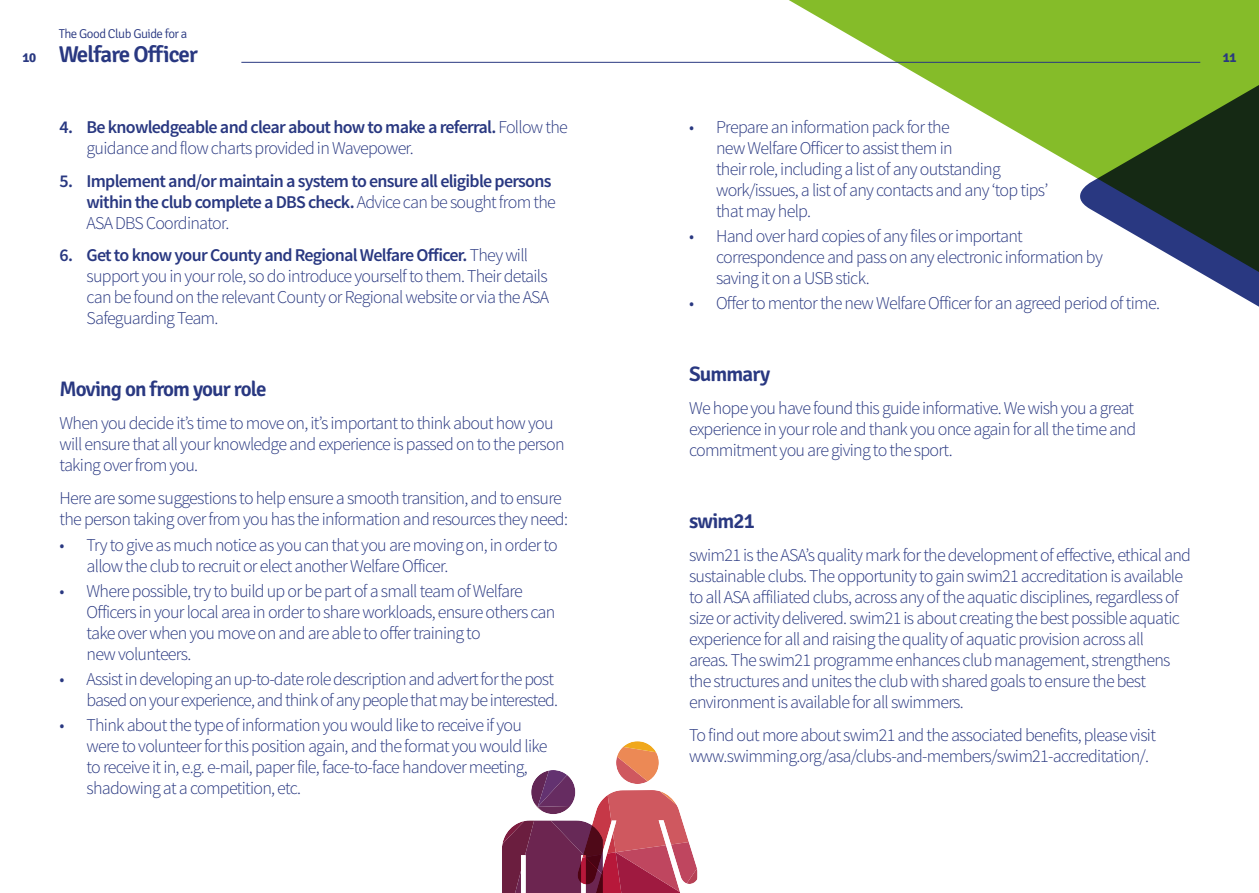
<style>
.page{position:relative;width:1259px;height:893px;background:#fff}
.page>*{position:absolute;margin:0;border:0;box-sizing:border-box;transform-origin:0 0}
.t1{font:600 22.95px "Signika";letter-spacing:-.04em;color:#293881}
.t2{font:600 21px "Signika";letter-spacing:-.04em;color:#293881}
.t3{font:300 18px/21px "Source Sans Pro";letter-spacing:-.04em;color:#293881}
.t4{font:600 18px/21px "Source Sans Pro";letter-spacing:-.04em;color:#293881}
.t5{font:700 13.2px "Signika";color:#293881}
.t6{font:300 12.9px "Signika";letter-spacing:-.04em;color:#293881}
.s1{font-weight:600}
.s2{font-weight:300}
</style>
<div class="page">
<svg style="left:742px;top:0;width:517px;height:168px;fill:#85bc29"></svg>
<svg style="left:1078px;top:74px;width:181px;height:233px"></svg>
<svg style="left:502px;top:741px;width:195px;height:152px"></svg>
<hr style="left:241px;top:62px;width:959px;height:1px;background:#293881">
<p class="t6" style="left:59px;top:26px;width:130px">The Good Club Guide for a</p>
<p class="t1" style="left:59px;top:41px;width:141px">Welfare Officer</p>
<p class="t5" style="left:23px;top:50px;width:15px">10</p>
<p class="t5" style="left:1222px;top:50px;width:15px">11</p>
<p class="t3" style="left:87px;top:116px;width:483px;text-indent:-27px"><span class="s1">4. Be knowledgeable and clear about how to make a referral.</span> Follow the guidance and flow charts provided in Wavepower.</p>
<p class="t4" style="left:87px;top:171px;width:471px;text-indent:-27px">5. Implement and/or maintain a system to ensure all eligible persons within the club complete a DBS check. <span class="s2">Advice can be sought from the<br>ASA DBS Coordinator.</span></p>
<p class="t3" style="left:87px;top:245px;width:464px;text-indent:-27px"><span class="s1">6. Get to know your County and Regional Welfare Officer.</span> They will support you in your role, so do introduce yourself to them. Their details can be found on the relevant County or Regional website or via the ASA Safeguarding Team.</p>
<p class="t2" style="left:60px;top:377px;width:209px">Moving on from your role</p>
<p class="t3" style="left:60px;top:413px;width:506px">When you decide it’s time to move on, it’s important to think about how you will ensure that all your knowledge and experience is passed on to the person taking over from you.</p>
<p class="t3" style="left:60px;top:488px;width:510px">Here are some suggestions to help ensure a smooth transition, and to ensure the person taking over from you has the information and resources they need:</p>
<p class="t3" style="left:87px;top:534px;width:473px;text-indent:-27px">• Try to give as much notice as you can that you are moving on, in order to allow the club to recruit or elect another Welfare Officer.</p>
<p class="t3" style="left:87px;top:580px;width:470px;text-indent:-27px">• Where possible, try to build up or be part of a small team of Welfare Officers in your local area in order to share workloads, ensure others can take over when you move on and are able to offer training to<br>new volunteers.</p>
<p class="t3" style="left:60px;top:669px;width:500px;text-align:right">• Assist in developing an up-to-date role description and advert for the post based on your experience, and think of any people that may be interested.</p>
<p class="t3" style="left:87px;top:715px;width:462px;text-indent:-27px">• Think about the type of information you would like to receive if you were to volunteer for this position again, and the format you would like to receive it in, e.g. e-mail, paper file, face-to-face handover meeting, shadowing at a competition, etc.</p>
<p class="t3" style="left:716px;top:116px;width:334px;text-indent:-27px">• Prepare an information pack for the<br>new Welfare Officer to assist them in<br>their role, including a list of any outstanding work/issues, a list of any contacts and any ‘top tips’ that may help.</p>
<p class="t3" style="left:716px;top:226px;width:388px;text-indent:-27px">• Hand over hard copies of any files or important correspondence and pass on any electronic information by saving it on a USB stick.</p>
<p class="t3" style="left:689px;top:293px;width:472px">• Offer to mentor the new Welfare Officer for an agreed period of time.</p>
<p class="t2" style="left:689px;top:362px;width:83px">Summary</p>
<p class="t3" style="left:689px;top:398px;width:449px;text-align:justify">We hope you have found this guide informative. We wish you a great experience in your role and thank you once again for all the time and commitment you are giving to the sport.</p>
<p class="t2" style="left:689px;top:508px;width:68px">swim21</p>
<p class="t3" style="left:689px;top:544px;width:503px">swim21 is the ASA’s quality mark for the development of effective, ethical and sustainable clubs. The opportunity to gain swim21 accreditation is available to all ASA affiliated clubs, across any of the aquatic disciplines, regardless of size or activity delivered. swim21 is about creating the best possible aquatic experience for all and raising the quality of aquatic provision across all<br>areas. The swim21 programme enhances club management, strengthens the structures and unites the club with shared goals to ensure the best environment is available for all swimmers.</p>
<p class="t3" style="left:689px;top:724px;width:468px">To find out more about swim21 and the associated benefits, please visit www.swimming.org/asa/clubs-and-members/swim21-accreditation/.</p>
</div>
